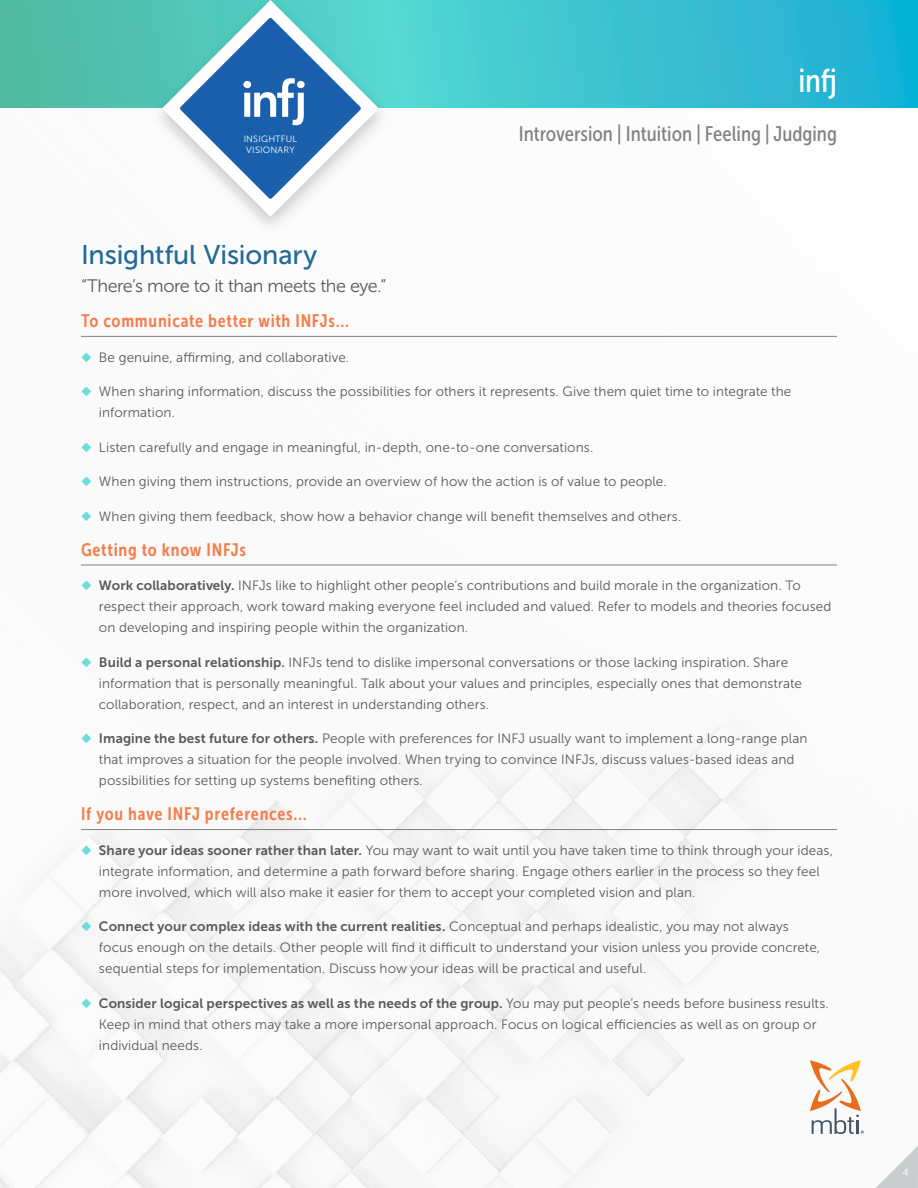
<style>
.page{position:relative;width:918px;height:1188px;background:#fff}
.page>*{position:absolute;margin:0;border:0;box-sizing:border-box;transform-origin:0 0}
.t1{font:33px "Museo Sans Cond 500";color:#fff}
.t2{font:27px "Museo Sans 500";letter-spacing:-.005em;color:#236a95}
.t3{font:21px "Museo Sans Cond 500";color:#808285}
.t4{font:18px "Museo Sans Cond 700";letter-spacing:.04em;color:#f47d4b}
.t5{font:18px "Museo Sans 300";letter-spacing:-.025em;color:#58595b}
.t6{font:13.5px/21px "Museo Sans 300";letter-spacing:.005em;color:#58595b}
.t7{font:13.5px "Museo Sans 700";letter-spacing:.01em;color:#58595b}
.t8{font:10.5px "Museo Sans 300";color:#fff}
.t9{font:9.15px/10.8px "Museo Sans 300";letter-spacing:.02em;color:#fff}
.s1{color:#6edcd7}
.s2{font-family:"Museo Sans 700"}
.s3{font-family:"Museo Sans 300"}
</style>
<div class="page">
<svg style="left:0;top:0;width:918px;height:108px;background:#3dc0c8"></svg>
<svg style="left:876px;top:1146px;width:42px;height:42px"></svg>
<div style="left:149px;top:0;width:242px;height:236px;background:#000;opacity:.2"></div>
<svg style="left:161px;top:0;width:219px;height:218px"></svg>
<svg style="left:810px;top:1060px;width:54px;height:74px"></svg>
<hr style="left:81px;top:336px;width:756px;height:1px;background:#808285">
<hr style="left:81px;top:565px;width:756px;height:1px;background:#808285">
<hr style="left:81px;top:829px;width:756px;height:1px;background:#808285">
<svg style="left:180px;top:18px;width:181px;height:181px"></svg>
<p class="t9" style="left:244px;top:134px;width:55px">INSIGHTFUL<br>VISIONARY</p>
<h1 class="t1" style="left:798px;top:63px;width:40px">infj</h1>
<h3 class="t3" style="left:519px;top:122px;width:320px">Introversion | Intuition | Feeling | Judging</h3>
<h2 class="t2" style="left:81px;top:240px;width:238px">Insightful Visionary</h2>
<h3 class="t5" style="left:81px;top:276px;width:307px">“There’s more to it than meets the eye.”</h3>
<h3 class="t4" style="left:81px;top:311px;width:270px">To communicate better with INFJs...</h3>
<p class="t6" style="left:81px;top:346px;width:270px"><span class="s1">◆</span> Be genuine, affirming, and collaborative.</p>
<p class="t6" style="left:99px;top:381px;width:694px;text-indent:-18px"><span class="s1">◆</span> When sharing information, discuss the possibilities for others it represents. Give them quiet time to integrate the information.</p>
<p class="t6" style="left:81px;top:436px;width:514px"><span class="s1">◆</span> Listen carefully and engage in meaningful, in-depth, one-to-one conversations.</p>
<p class="t6" style="left:81px;top:471px;width:587px"><span class="s1">◆</span> When giving them instructions, provide an overview of how the action is of value to people.</p>
<p class="t6" style="left:81px;top:505px;width:602px"><span class="s1">◆</span> When giving them feedback, show how a behavior change will benefit themselves and others.</p>
<h3 class="t4" style="left:81px;top:539px;width:167px">Getting to know INFJs</h3>
<p class="t6" style="left:99px;top:575px;width:734px;text-indent:-18px"><span class="s1">◆</span> <span class="s2">Work collaboratively.</span> INFJs like to highlight other people’s contributions and build morale in the organization. To respect their approach, work toward making everyone feel included and valued. Refer to models and theories focused on developing and inspiring people within the organization.</p>
<p class="t6" style="left:99px;top:652px;width:704px;text-indent:-18px"><span class="s1">◆</span> <span class="s2">Build a personal relationship.</span> INFJs tend to dislike impersonal conversations or those lacking inspiration. Share information that is personally meaningful. Talk about your values and principles, especially ones that demonstrate collaboration, respect, and an interest in understanding others.</p>
<p class="t6" style="left:99px;top:728px;width:710px;text-indent:-18px"><span class="s1">◆</span> <span class="s2">Imagine the best future for others.</span> People with preferences for INFJ usually want to implement a long-range plan that improves a situation for the people involved. When trying to convince INFJs, discuss values-based ideas and possibilities for setting up systems benefiting others.</p>
<h3 class="t4" style="left:81px;top:804px;width:227px">If you have INFJ preferences...</h3>
<p class="t6" style="left:99px;top:840px;width:736px;text-indent:-18px"><span class="s1">◆</span> <span class="s2">Share your ideas sooner rather than later.</span> You may want to wait until you have taken time to think through your ideas, integrate information, and determine a path forward before sharing. Engage others earlier in the process so they feel more involved, which will also make it easier for them to accept your completed vision and plan.</p>
<p class="t7" style="left:81px;top:919px;width:709px"><span class="s1">◆</span> Connect your complex ideas with the current realities. <span class="s3">Conceptual and perhaps idealistic, you may not always</span></p>
<p class="t6" style="left:99px;top:937px;width:723px">focus enough on the details. Other people will find it difficult to understand your vision unless you provide concrete, sequential steps for implementation. Discuss how your ideas will be practical and useful.</p>
<p class="t7" style="left:81px;top:996px;width:749px"><span class="s1">◆</span> Consider logical perspectives as well as the needs of the group. <span class="s3">You may put people’s needs before business results.</span></p>
<p class="t6" style="left:99px;top:1014px;width:719px">Keep in mind that others may take a more impersonal approach. Focus on logical efficiencies as well as on group or individual needs.</p>
<p class="t8" style="left:903px;top:1166px;width:8px">4</p>
</div>
